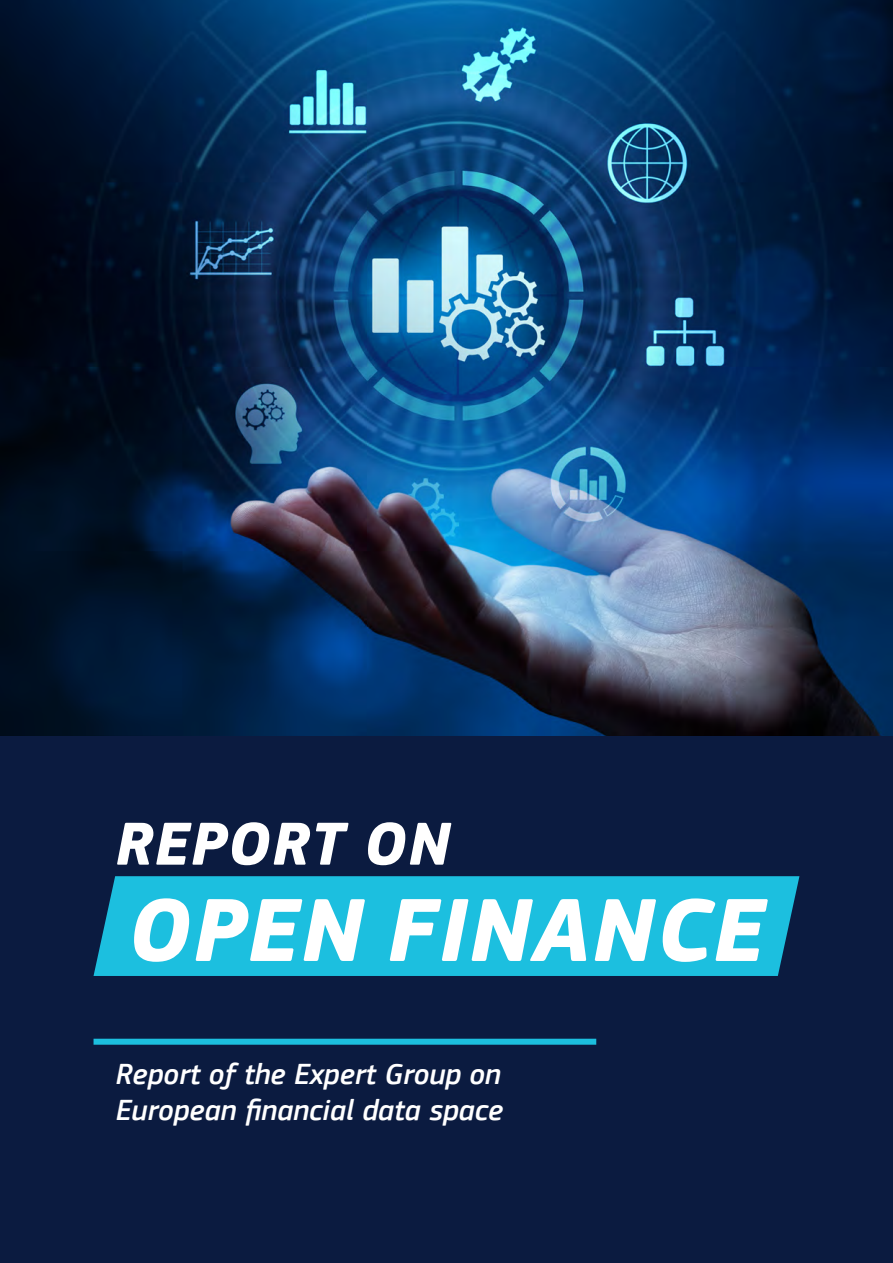
<style>
.page{position:relative;width:893px;height:1263px;background:#fff}
.page>*{position:absolute;margin:0;border:0;box-sizing:border-box;transform-origin:0 0}
.t1{font:italic 700 93px "EC Square Sans Pro";letter-spacing:.02em;color:#fff}
.t2{font:italic 700 63px "EC Square Sans Pro";letter-spacing:.02em;color:#fff}
.t3{font:italic 500 30px/36px "EC Square Sans Pro";color:#fff}
</style>
<div class="page">
<img style="left:0;top:0;width:893px;height:736px">
<div style="left:0;top:736px;width:893px;height:527px;background:#0b1b40"></div>
<div style="left:94px;top:1039px;width:502px;height:6px;background:#1cbfdf"></div>
<div style="left:94px;top:876px;width:705px;height:100px;background:#1cbfdf"></div>
<h2 class="t2" style="left:115px;top:806px;width:336px">REPORT ON</h2>
<h1 class="t1" style="left:127px;top:874px;width:639px">OPEN FINANCE</h1>
<p class="t3" style="left:116px;top:1057px;width:389px">Report of the Expert Group on<br>European financial data space</p>
</div>
